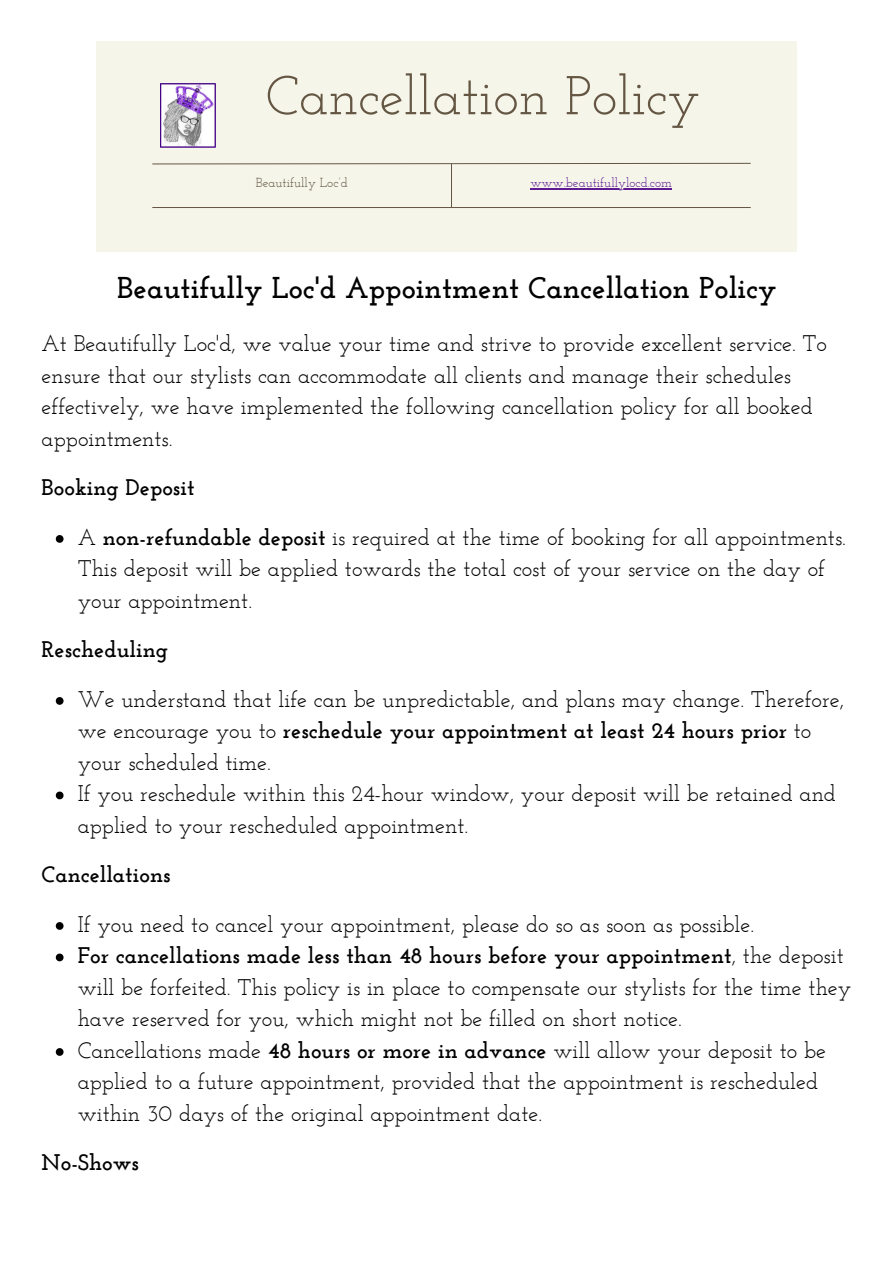
<style>
.page{position:relative;width:894px;height:1263px;background:#fff}
.page>*{position:absolute;margin:0;border:0;box-sizing:border-box;transform-origin:0 0}
.t1{font:54.6px "Josefin Slab";color:#645643}
.t2{font:700 30px "Josefin Slab";color:#000}
.t3{font:22.5px/31.5px "Josefin Slab";color:#000}
.t4{font:700 22.5px "Josefin Slab";color:#000}
.t5{font:13.05px "Josefin Slab";color:#5f1b93}
.t6{font:13.05px "Josefin Slab";color:#645643}
.s1{font-weight:700}
</style>
<div class="page">
<div style="left:97px;top:42px;width:699px;height:210px;background:#f5f5ea"></div>
<svg style="left:152px;top:163px;width:598px;height:1px"></svg>
<hr style="left:152px;top:207px;width:598px;height:1px;background:#645643">
<hr style="left:451px;top:164px;width:1px;height:43px;background:#645643">
<img style="left:160px;top:84px;width:55px;height:64px">
<hr style="left:530px;top:188px;width:141px;height:1px;background:#5f1b93">
<svg style="left:56px;top:535px;width:7px;height:8px"></svg>
<svg style="left:56px;top:697px;width:7px;height:8px"></svg>
<svg style="left:56px;top:792px;width:7px;height:7px"></svg>
<svg style="left:56px;top:922px;width:7px;height:8px"></svg>
<svg style="left:56px;top:954px;width:7px;height:7px"></svg>
<svg style="left:56px;top:1048px;width:7px;height:8px"></svg>
<p class="t1" style="left:266px;top:73px;width:435px">Cancellation Policy</p>
<p class="t6" style="left:256px;top:178px;width:93px">Beautifully Loc’d</p>
<p class="t5" style="left:530px;top:178px;width:143px">www.beautifullylocd.com</p>
<h1 class="t2" style="left:117px;top:276px;width:660px">Beautifully Loc'd Appointment Cancellation Policy</h1>
<p class="t3" style="left:42px;top:330px;width:786px">At Beautifully Loc'd, we value your time and strive to provide excellent service. To ensure that our stylists can accommodate all clients and manage their schedules effectively, we have implemented the following cancellation policy for all booked appointments.</p>
<h2 class="t4" style="left:42px;top:478px;width:154px">Booking Deposit</h2>
<p class="t3" style="left:78px;top:523px;width:769px">A <span class="s1">non-refundable deposit</span> is required at the time of booking for all appointments.<br>This deposit will be applied towards the total cost of your service on the day of your appointment.</p>
<h2 class="t4" style="left:42px;top:640px;width:128px">Rescheduling</h2>
<p class="t3" style="left:78px;top:685px;width:767px">We understand that life can be unpredictable, and plans may change. Therefore, we encourage you to <span class="s1">reschedule your appointment at least 24 hours prior</span> to your scheduled time.</p>
<p class="t3" style="left:78px;top:780px;width:759px">If you reschedule within this 24-hour window, your deposit will be retained and applied to your rescheduled appointment.</p>
<h2 class="t4" style="left:42px;top:865px;width:130px">Cancellations</h2>
<p class="t3" style="left:78px;top:910px;width:677px">If you need to cancel your appointment, please do so as soon as possible.</p>
<p class="t3" style="left:78px;top:942px;width:775px"><span class="s1">For cancellations made less than 48 hours before your appointment</span>, the deposit will be forfeited. This policy is in place to compensate our stylists for the time they have reserved for you, which might not be filled on short notice.</p>
<p class="t3" style="left:78px;top:1036px;width:749px">Cancellations made <span class="s1">48 hours or more in advance</span> will allow your deposit to be applied to a future appointment, provided that the appointment is rescheduled within 30 days of the original appointment date.</p>
<h2 class="t4" style="left:42px;top:1153px;width:99px">No-Shows</h2>
</div>
